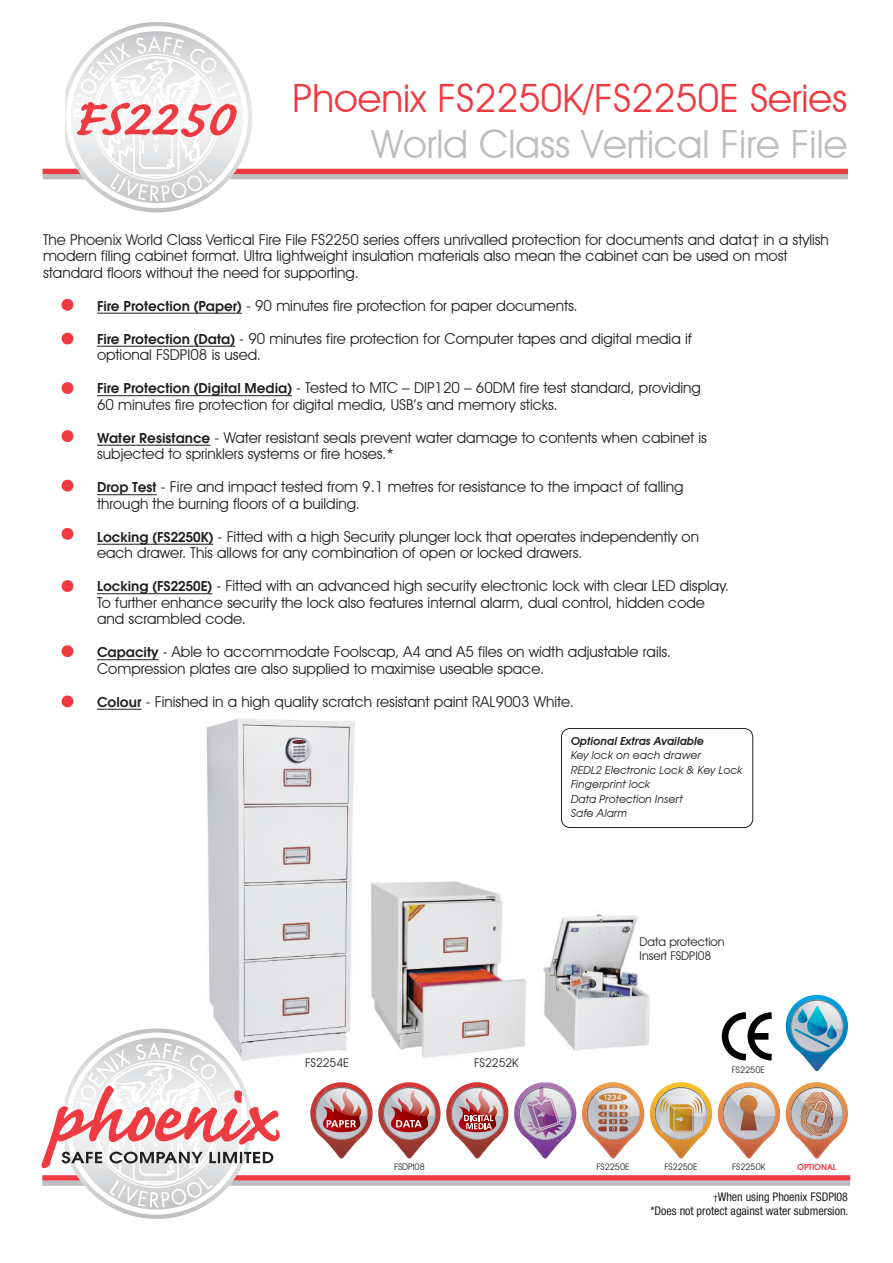
<style>
.page{position:relative;width:893px;height:1263px;background:#fff}
.page>*{position:absolute;margin:0;border:0;box-sizing:border-box;transform-origin:0 0}
.t1{font:700 67.5px "Caflisch Script Pro";color:#ee3a41}
.t2{font:39px "Avant Garde IT Cby BT";color:#ee3a41}
.t3{font:39px "Avant Garde IT Cby BT";color:#bcbdc0}
.t4{font:15px/16.5px "Avant Garde IT Cby BT";color:#231f20}
.t5{font:italic 12px/14.4px "Avant Garde ITCTT Book";color:#231f20}
.t6{font:condensed 12px/14.4px "Helvetica Neue";color:#231f20;text-align:right}
.t7{font:12px/14.4px "Avant Garde IT Cby BT";color:#231f20}
.t8{font:italic 12px "Avant Garde ITCTT Demi";color:#231f20}
.t9{font:9px "Avant Garde IT Cby BT";color:#231f20}
.t10{font:600 9px "Avant Garde ITC";color:#ee3a41}
.s1{font-family:"Avant Garde ITC";font-weight:600}
.s2{font-size:9px}
</style>
<div class="page">
<img style="left:206px;top:718px;width:442px;height:277px">
<div style="left:561px;top:728px;width:192px;height:100px;border:1px solid #231f20;border-radius:9px"></div>
<hr style="left:97px;top:313px;width:145px;height:1px;background:#231f20">
<hr style="left:97px;top:346px;width:138px;height:1px;background:#231f20">
<hr style="left:97px;top:395px;width:195px;height:1px;background:#231f20">
<hr style="left:97px;top:445px;width:113px;height:1px;background:#231f20">
<hr style="left:97px;top:494px;width:60px;height:1px;background:#231f20">
<hr style="left:97px;top:544px;width:116px;height:1px;background:#231f20">
<hr style="left:97px;top:593px;width:115px;height:1px;background:#231f20">
<hr style="left:97px;top:659px;width:62px;height:1px;background:#231f20">
<hr style="left:97px;top:709px;width:44px;height:1px;background:#231f20">
<svg style="left:62px;top:580px;width:11px;height:12px"></svg>
<svg style="left:62px;top:333px;width:11px;height:11px"></svg>
<svg style="left:62px;top:382px;width:11px;height:12px"></svg>
<svg style="left:62px;top:430px;width:11px;height:12px"></svg>
<svg style="left:62px;top:480px;width:11px;height:12px"></svg>
<svg style="left:62px;top:528px;width:11px;height:12px"></svg>
<svg style="left:62px;top:695px;width:11px;height:12px"></svg>
<svg style="left:62px;top:299px;width:11px;height:12px"></svg>
<svg style="left:62px;top:645px;width:11px;height:12px"></svg>
<svg style="left:43px;top:22px;width:805px;height:190px"></svg>
<svg style="left:42px;top:995px;width:808px;height:224px"></svg>
<h1 class="t1" style="left:72px;top:83px;width:162px">FS2250</h1>
<h2 class="t2" style="left:293px;top:74px;width:556px">Phoenix FS2250K/FS2250E Series</h2>
<h2 class="t3" style="left:371px;top:121px;width:477px">World Class Vertical Fire File</h2>
<p class="t4" style="left:43px;top:231px;width:787px">The Phoenix World Class Vertical Fire File FS2250 series offers unrivalled protection for documents and data† in a stylish modern filing cabinet format. Ultra lightweight insulation materials also mean the cabinet can be used on most standard floors without the need for supporting.</p>
<p class="t4" style="left:97px;top:297px;width:482px"><span class="s1">Fire Protection (Paper)</span> - 90 minutes fire protection for paper documents.</p>
<p class="t4" style="left:97px;top:330px;width:596px"><span class="s1">Fire Protection (Data)</span> - 90 minutes fire protection for Computer tapes and digital media if optional FSDPI08 is used.</p>
<p class="t4" style="left:97px;top:379px;width:605px"><span class="s1">Fire Protection (Digital Media)</span> - Tested to MTC – DIP120 – 60DM fire test standard, providing<br>60 minutes fire protection for digital media, USB’s and memory sticks.</p>
<p class="t4" style="left:97px;top:429px;width:612px"><span class="s1">Water Resistance</span> - Water resistant seals prevent water damage to contents when cabinet is subjected to sprinklers systems or fire hoses.*</p>
<p class="t4" style="left:97px;top:478px;width:588px"><span class="s1">Drop Test</span> - Fire and impact tested from 9.1 metres for resistance to the impact of falling through the burning floors of a building.</p>
<p class="t4" style="left:97px;top:528px;width:603px"><span class="s1">Locking (FS2250K)</span> - Fitted with a high Security plunger lock that operates independently on each drawer. This allows for any combination of open or locked drawers.</p>
<p class="t4" style="left:97px;top:577px;width:634px"><span class="s1">Locking (FS2250E)</span> - Fitted with an advanced high security electronic lock with clear LED display.<br>To further enhance security the lock also features internal alarm, dual control, hidden code and scrambled code.</p>
<p class="t4" style="left:97px;top:643px;width:575px"><span class="s1">Capacity</span> - Able to accommodate Foolscap, A4 and A5 files on width adjustable rails.<br>Compression plates are also supplied to maximise useable space.</p>
<p class="t4" style="left:97px;top:693px;width:478px"><span class="s1">Colour</span> - Finished in a high quality scratch resistant paint RAL9003 White.</p>
<p class="t8" style="left:571px;top:734px;width:135px">Optional Extras Available</p>
<p class="t5" style="left:571px;top:748px;width:174px">Key lock on each drawer<br>REDL2 Electronic Lock &amp; Key Lock<br>Fingerprint lock<br>Data Protection Insert<br>Safe Alarm</p>
<p class="t7" style="left:305px;top:1055px;width:46px">FS2254E</p>
<p class="t7" style="left:474px;top:1055px;width:46px">FS2252K</p>
<p class="t7" style="left:640px;top:934px;width:86px">Data protection<br>Insert FSDPI08</p>
<p class="t9" style="left:732px;top:1064px;width:35px">FS2250E</p>
<p class="t9" style="left:394px;top:1161px;width:32px">FSDPI08</p>
<p class="t9" style="left:597px;top:1161px;width:35px">FS2250E</p>
<p class="t9" style="left:664px;top:1161px;width:35px">FS2250E</p>
<p class="t9" style="left:732px;top:1161px;width:35px">FS2250K</p>
<p class="t10" style="left:797px;top:1161px;width:41px">OPTIONAL</p>
<p class="t6" style="left:650px;top:1189px;width:200px"><span class="s2">†</span>When using Phoenix FSDPI08<br>*Does not protect against water submersion.</p>
</div>
